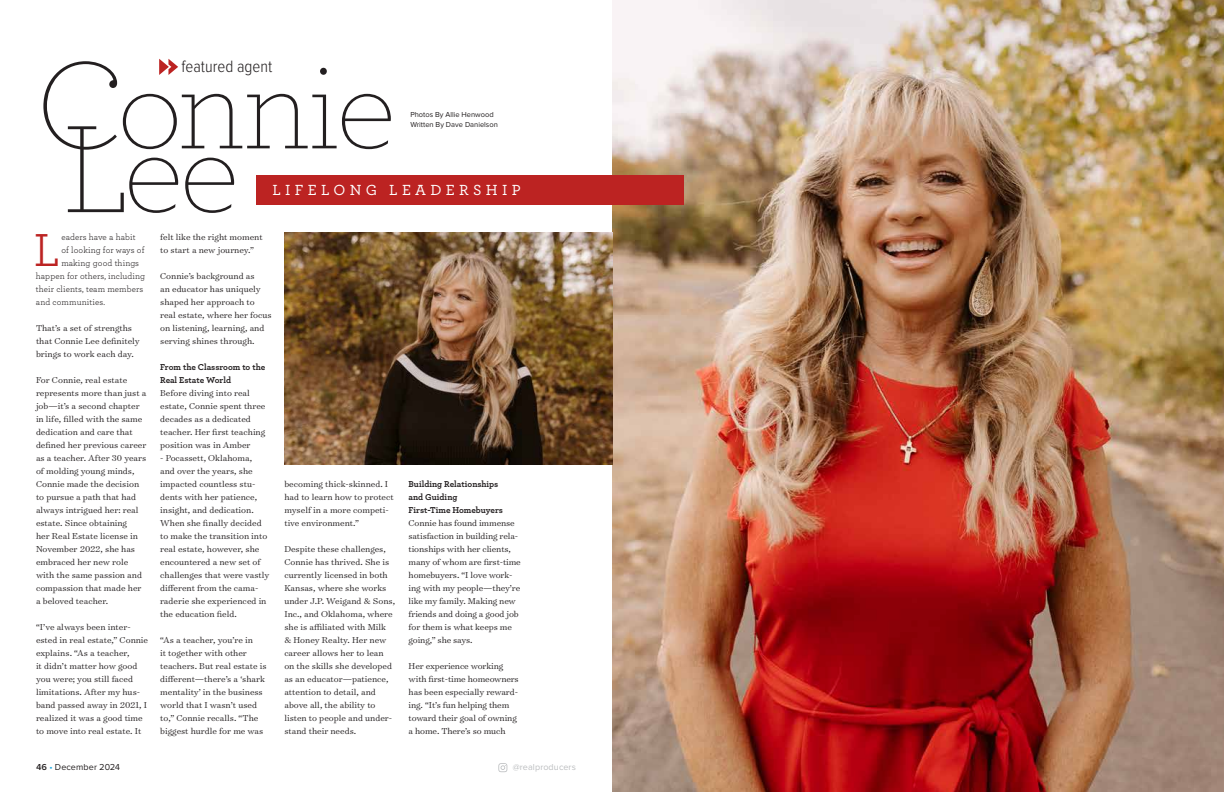
<style>
.page{position:relative;width:1224px;height:792px;background:#fff}
.page>*{position:absolute;margin:0;border:0;box-sizing:border-box;transform-origin:0 0}
.t1{font:200 130.4px "Archer Pro";letter-spacing:-.035em;color:#231f20}
.t2{font:48.5px "Archer Pro";color:#bc2322}
.t3{font:300 17px "Proxima Nova Cond";color:#231f20}
.t4{font:500 15.4px "Archer Pro";letter-spacing:.28em;color:#fff}
.t5{font:300 9.8px/13px "Surveyor Text";color:#231f20}
.t6{font:9px "Archer Pro";letter-spacing:.01em;color:#231f20}
.t7{font:700 9px/13px "Archer Pro";color:#231f20}
.t8{font:9px "Proxima Nova";letter-spacing:.01em;color:#231f20}
.t9{font:9px "Proxima Nova";letter-spacing:.01em;color:#bcbec0}
.t10{font:7.5px/10px "Proxima Nova";color:#231f20}
.s1{font-weight:600}
.s2{color:#19a8e0}
</style>
<div class="page">
<svg style="left:498px;top:763px;width:9px;height:9px"></svg>
<img style="left:612px;top:0;width:612px;height:792px">
<div style="left:257px;top:176px;width:427px;height:29px;background:#bc2322"></div>
<svg style="left:159px;top:59px;width:19px;height:16px"></svg>
<img style="left:284px;top:233px;width:328px;height:231px">
<h3 class="t3" style="left:181px;top:59px;width:92px">featured agent</h3>
<h1 class="t1" style="left:36px;top:24px;width:362px">Connie</h1>
<p class="t10" style="left:410px;top:110px;width:89px">Photos By Allie Henwood<br>Written By Dave Danielson</p>
<h1 class="t1" style="left:62px;top:88px;width:179px">Lee</h1>
<h3 class="t4" style="left:272px;top:179px;width:250px">LIFELONG LEADERSHIP</h3>
<h2 class="t2" style="left:33px;top:216px;width:29px">L</h2>
<p class="t6" style="left:61px;top:231px;width:76px">eaders have a habit</p>
<p class="t6" style="left:61px;top:244px;width:84px">of looking for ways of</p>
<p class="t6" style="left:61px;top:257px;width:79px">making good things</p>
<p class="t6" style="left:36px;top:270px;width:111px">happen for others, including</p>
<p class="t6" style="left:36px;top:283px;width:109px">their clients, team members</p>
<p class="t6" style="left:36px;top:296px;width:71px">and communities.</p>
<p class="t5" style="left:36px;top:321px;width:105px">That’s a set of strengths that Connie Lee definitely brings to work each day.</p>
<p class="t5" style="left:36px;top:373px;width:112px">For Connie, real estate represents more than just a job—it’s a second chapter in life, filled with the same dedication and care that defined her previous career as a teacher. After 30 years of molding young minds,<br>Connie made the decision to pursue a path that had always intrigued her: real estate. Since obtaining<br>her Real Estate license in<br>November 2022, she has embraced her new role with the same passion and compassion that made her a beloved teacher.</p>
<p class="t5" style="left:36px;top:620px;width:114px">“I’ve always been inter&shy;ested in real estate,” Connie explains. “As a teacher,<br>it didn’t matter how good you were; you still faced limitations. After my hus&shy;band passed away in 2021, I realized it was a good time to move into real estate. It</p>
<p class="t5" style="left:160px;top:230px;width:104px">felt like the right moment to start a new journey.”</p>
<p class="t5" style="left:160px;top:269px;width:113px">Connie’s background as<br>an educator has uniquely shaped her approach to real estate, where her focus on listening, learning, and serving shines through.</p>
<p class="t7" style="left:160px;top:360px;width:107px">From the Classroom to the<br>Real Estate World</p>
<p class="t5" style="left:160px;top:387px;width:107px">Before diving into real estate, Connie spent three decades as a dedicated teacher. Her first teaching position was in Amber</p>
<p class="t5" style="left:160px;top:452px;width:111px">- Pocassett, Oklahoma, and over the years, she impacted countless stu&shy;dents with her patience, insight, and dedication.<br>When she finally decided to make the transition into real estate, however, she encountered a new set of challenges that were vastly different from the cama&shy;raderie she experienced in the education field.</p>
<p class="t5" style="left:160px;top:633px;width:108px">“As a teacher, you’re in<br>it together with other teachers. But real estate is different—there’s a ‘shark mentality’ in the business world that I wasn’t used to,” Connie recalls. “The biggest hurdle for me was</p>
<p class="t5" style="left:284px;top:477px;width:111px">becoming thick-skinned. I had to learn how to protect myself in a more competi&shy;tive environment.”</p>
<p class="t5" style="left:284px;top:542px;width:112px">Despite these challenges,<br>Connie has thrived. She is currently licensed in both<br>Kansas, where she works under J.P. Weigand &amp; Sons,<br>Inc., and Oklahoma, where she is affiliated with Milk &amp; Honey Realty. Her new career allows her to lean on the skills she developed as an educator—patience, attention to detail, and above all, the ability to listen to people and under&shy;stand their needs.</p>
<p class="t7" style="left:409px;top:477px;width:96px">Building Relationships and Guiding<br>First-Time Homebuyers</p>
<p class="t5" style="left:409px;top:516px;width:114px">Connie has found immense satisfaction in building rela&shy;tionships with her clients, many of whom are first-time homebuyers. “I love work&shy;ing with my people—they’re like my family. Making new friends and doing a good job for them is what keeps me going,” she says.</p>
<p class="t5" style="left:409px;top:659px;width:112px">Her experience working with first-time homeowners has been especially reward&shy;ing. “It’s fun helping them toward their goal of owning a home. There’s so much</p>
<p class="t8" style="left:36px;top:762px;width:86px"><span class="s1">46</span> <span class="s2">•</span> December 2024</p>
<p class="t9" style="left:513px;top:762px;width:65px">@realproducers</p>
</div>
